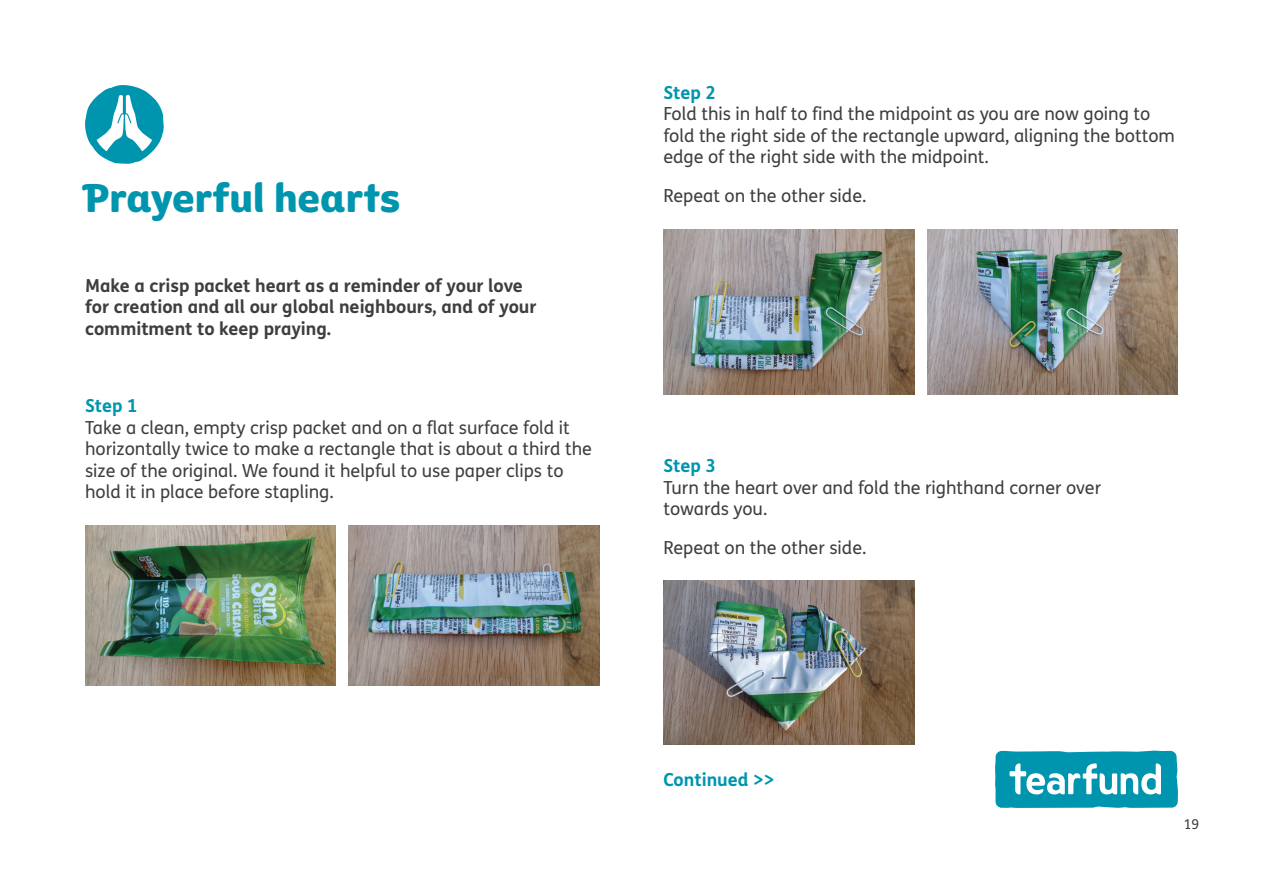
<style>
.page{position:relative;width:1263px;height:893px;background:#fff}
.page>*{position:absolute;margin:0;border:0;box-sizing:border-box;transform-origin:0 0}
.t1{font:39px "Tearfund Sans";color:#0095ae}
.Body_Copy_1{font:18px/21.6px "FS Me";color:#3e3e3f}
.Body_Copy_1-2{font:700 18px/21.6px "FS Me";color:#3e3e3f}
.Body_Copy_1-3{font:700 18px "FS Me";color:#0095ae}
.t2{font:13.5px "FS Me";color:#3e3e3f}
.s1{font-weight:700;color:#0095ae}
</style>
<div class="page">
<svg style="left:995px;top:751px;width:183px;height:57px"></svg>
<img style="left:663px;top:580px;width:251px;height:165px">
<svg style="left:85px;top:85px;width:79px;height:79px"></svg>
<img style="left:349px;top:526px;width:251px;height:160px">
<img style="left:663px;top:230px;width:251px;height:164px">
<img style="left:927px;top:230px;width:251px;height:164px">
<img style="left:85px;top:526px;width:251px;height:160px">
<p class="t1" style="left:85px;top:162px;width:316px">Prayerful hearts</p>
<p class="Body_Copy_1-2" style="left:85px;top:273px;width:453px">Make a crisp packet heart as a reminder of your love for creation and all our global neighbours, and of your commitment to keep praying.</p>
<p class="Body_Copy_1" style="left:85px;top:395px;width:508px"><span class="s1">Step 1<br></span>Take a clean, empty crisp packet and on a flat surface fold it horizontally twice to make a rectangle that is about a third the size of the original. We found it helpful to use paper clips to hold it in place before stapling.</p>
<p class="Body_Copy_1" style="left:663px;top:81px;width:513px"><span class="s1">Step 2<br></span>Fold this in half to find the midpoint as you are now going to fold the right side of the rectangle upward, aligning the bottom edge of the right side with the midpoint.</p>
<p class="Body_Copy_1" style="left:663px;top:184px;width:205px">Repeat on the other side.</p>
<p class="Body_Copy_1" style="left:663px;top:455px;width:439px"><span class="s1">Step 3<br></span>Turn the heart over and fold the righthand corner over towards you.</p>
<p class="Body_Copy_1" style="left:663px;top:537px;width:205px">Repeat on the other side.</p>
<p class="Body_Copy_1-3" style="left:663px;top:765px;width:112px">Continued &gt;&gt;</p>
<p class="t2" style="left:1184px;top:815px;width:17px">19</p>
</div>
